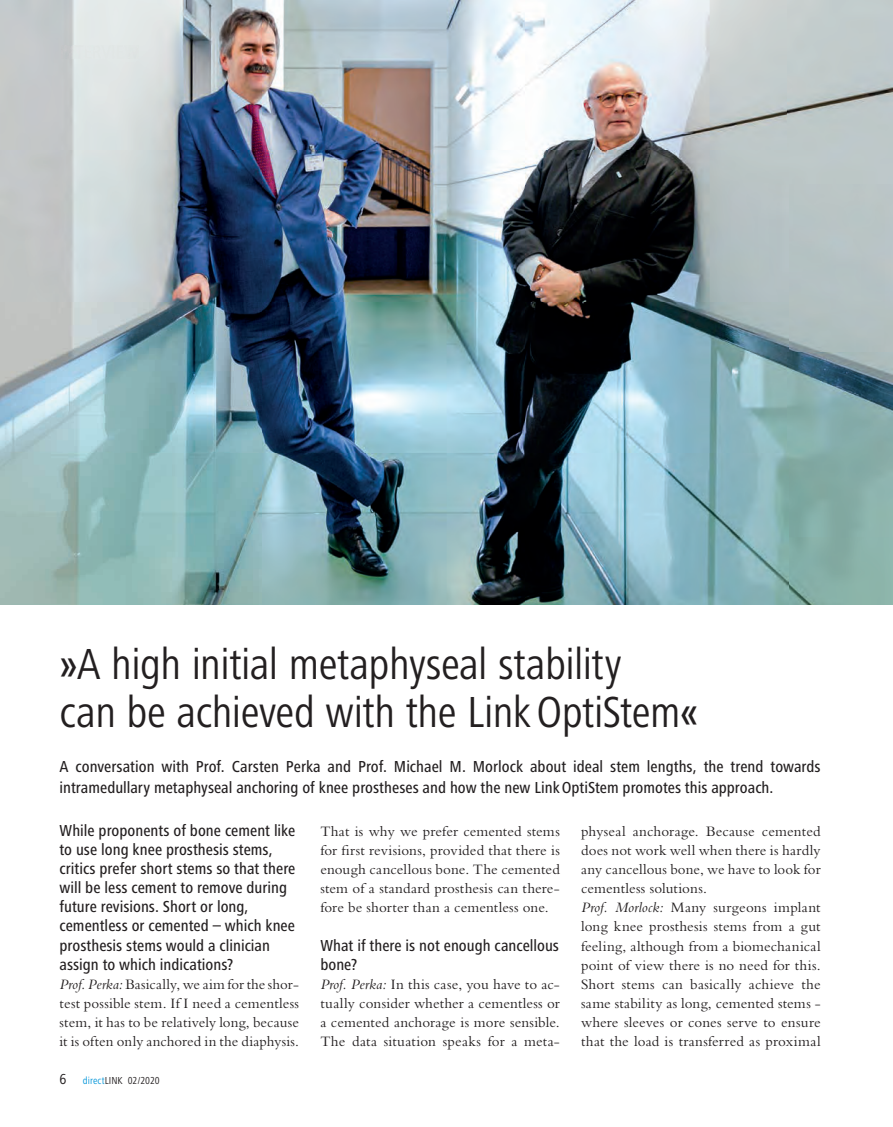
<style>
.page{position:relative;width:893px;height:1127px;background:#fff}
.page>*{position:absolute;margin:0;border:0;box-sizing:border-box;transform-origin:0 0}
.t1{font:condensed 45px/48px "Frutiger Next LT";letter-spacing:-.01em;color:#231f20}
.t2{font:500 condensed 16.5px/19.2px "Frutiger Next LT";color:#231f20}
.t3{font:15px/19.2px "Bembo MT Pro";letter-spacing:.01em;color:#231f20;text-align:justify}
.t4{font:condensed 10.5px "Frutiger Next LT";letter-spacing:.005em;color:#231f20}
.s1{font-weight:500}
.s2{font-style:italic}
.s3{font-size:15px}
.s4{color:#0095d9}
</style>
<div class="page">
<img style="left:0;top:0;width:893px;height:605px">
<img style="left:61px;top:46px;width:78px;height:12px">
<h1 class="t1" style="left:60px;top:640px;width:640px"><span class="s1">»</span>A high initial metaphyseal stability<br>can be achieved with the LinkOptiStem<span class="s1">«</span></h1>
<p class="t2" style="left:60px;top:756px;width:763px;line-height:21px">A conversation with Prof. Carsten Perka and Prof. Michael M. Morlock about ideal stem lengths, the trend towards intramedullary metaphyseal anchoring of knee prostheses and how the new Link OptiStem promotes this approach.</p>
<p class="t3" style="left:581px;top:821px;width:241px;text-align:left">physeal anchorage. Because cemented does not work well when there is hardly any cancellous bone, we have to look for cementless solutions.<br><span class="s2">Prof. Morlock:</span> Many surgeons implant long knee prosthesis stems from a gut feeling, although from a biomechanical point of view there is no need for this.<br>Short stems can basically achieve the same stability as long, cemented stems - where sleeves or cones serve to ensure that the load is transferred as proximal</p>
<p class="t2" style="left:60px;top:820px;width:237px">While proponents of bone cement like to use long knee prosthesis stems, critics prefer short stems so that there will be less cement to remove during future revisions. Short or long, cementless or cemented – which knee prosthesis stems would a clinician assign to which indications?</p>
<p class="t3" style="left:60px;top:974px;width:241px"><span class="s2">Prof. Perka:</span> Basically, we aim for the shor&shy;test possible stem. If I need a cementless stem, it has to be relatively long, because it is often only anchored in the diaphysis.</p>
<p class="t3" style="left:320px;top:821px;width:241px">That is why we prefer cemented stems for first revisions, provided that there is enough cancellous bone. The cemented stem of a standard prosthesis can there&shy;fore be shorter than a cementless one.</p>
<p class="t2" style="left:320px;top:935px;width:240px">What if there is not enough cancellous bone?</p>
<p class="t3" style="left:320px;top:974px;width:241px"><span class="s2">Prof. Perka:</span> In this case, you have to ac&shy;tually consider whether a cementless or a cemented anchorage is more sensible.<br>The data situation speaks for a meta-</p>
<p class="t4" style="left:60px;top:1075px;width:102px"><span class="s3">6</span> <span class="s4">direct</span>LINK 02/2020</p>
</div>
